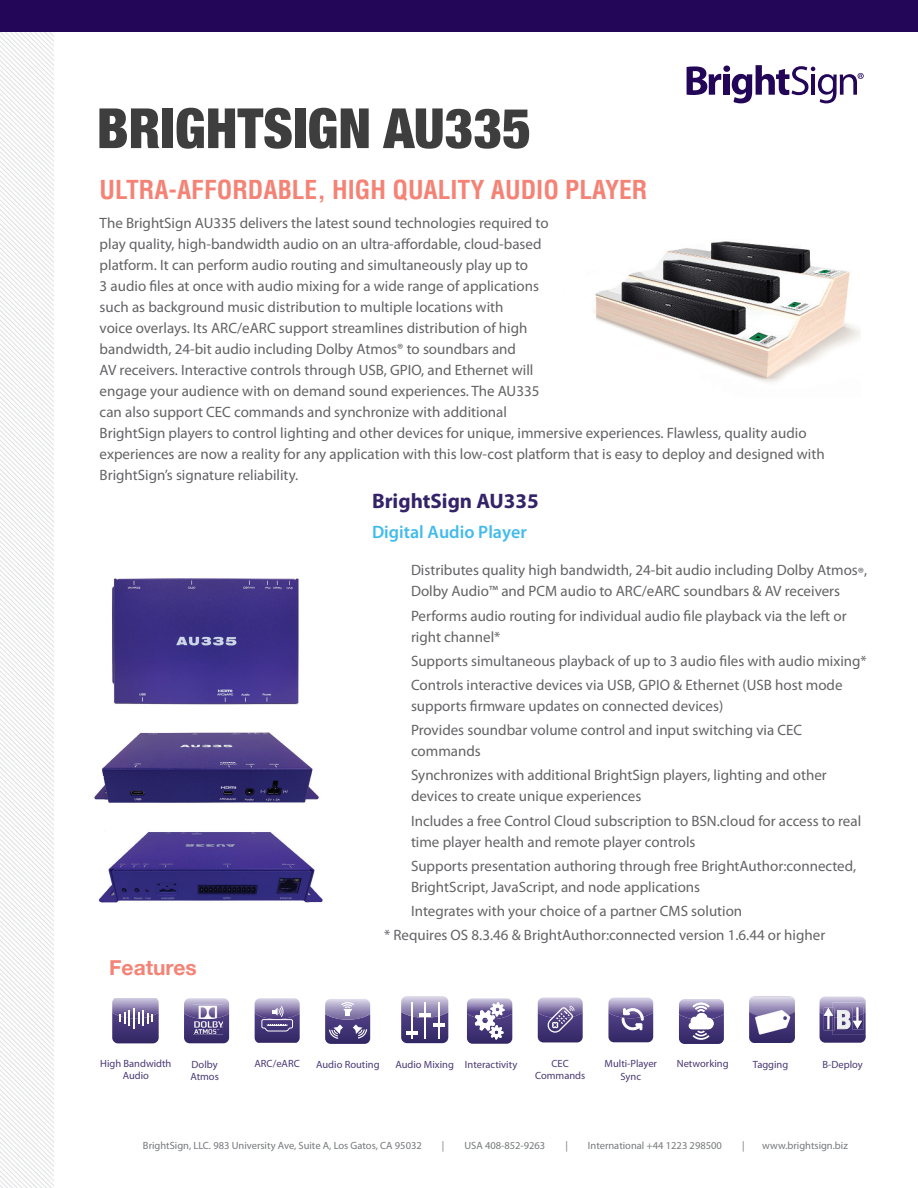
<style>
.page{position:relative;width:918px;height:1188px;background:#fff}
.page>*{position:absolute;margin:0;border:0;box-sizing:border-box;transform-origin:0 0}
.t1{font:900 condensed 55.5px "Helvetica Neue";color:#3e3e3f}
.t2{font:700 condensed 25.5px "Helvetica";color:#f48376}
.t3{font:700 21px "Myriad Pro";color:#35236a}
.t4{font:700 21px "Helvetica Neue";color:#f48376}
.t5{font:600 18px "Myriad Pro";color:#42bbec}
.Footnote{font:15px/21px "Myriad Pro";color:#636366}
.t6{font:10.5px/12.6px "Myriad Pro";color:#493974;text-align:center}
.t7{font:10.5px "Myriad Pro";color:#76787b}
</style>
<div class="page">
<img style="left:0;top:31px;width:101px;height:1157px">
<img style="left:101px;top:31px;width:817px;height:1px">
<div style="left:54px;top:32px;width:864px;height:1156px;background:#fff"></div>
<div style="left:0;top:0;width:918px;height:31px;background:#230658"></div>
<svg style="left:687px;top:66px;width:34px;height:29px"></svg>
<div style="left:724px;top:74px;width:6px;height:21px;background:#230658"></div>
<div style="left:723px;top:66px;width:7px;height:6px;background:#230658;border-radius:50%"></div>
<svg style="left:732px;top:65px;width:132px;height:38px"></svg>
<img style="left:98px;top:830px;width:225px;height:73px">
<img style="left:112px;top:578px;width:187px;height:127px">
<img style="left:467px;top:998px;width:45px;height:4px">
<svg style="left:467px;top:1002px;width:45px;height:42px"></svg>
<img style="left:749px;top:997px;width:46px;height:45px">
<svg style="left:325px;top:999px;width:45px;height:45px;background:#7e74a2"></svg>
<svg style="left:255px;top:998px;width:45px;height:34px;background:#867ba9"></svg>
<svg style="left:184px;top:1017px;width:45px;height:26px"></svg>
<img style="left:184px;top:998px;width:45px;height:19px">
<img style="left:193px;top:1019px;width:30px;height:15px">
<img style="left:193px;top:1005px;width:30px;height:14px">
<svg style="left:112px;top:998px;width:47px;height:45px;background:#756a9b"></svg>
<img style="left:820px;top:997px;width:46px;height:17px">
<img style="left:833px;top:1018px;width:32px;height:17px">
<img style="left:833px;top:1002px;width:32px;height:16px">
<svg style="left:824px;top:1007px;width:39px;height:23px"></svg>
<svg style="left:608px;top:998px;width:45px;height:33px"></svg>
<img style="left:679px;top:999px;width:45px;height:4px">
<svg style="left:679px;top:1003px;width:45px;height:41px"></svg>
<img style="left:593px;top:241px;width:268px;height:142px">
<img style="left:538px;top:998px;width:45px;height:5px">
<svg style="left:538px;top:1003px;width:45px;height:39px;background:#675a90"></svg>
<svg style="left:401px;top:1018px;width:47px;height:25px"></svg>
<img style="left:401px;top:996px;width:47px;height:22px">
<hr style="left:411px;top:1002px;width:1px;height:37px;background:#fff">
<hr style="left:438px;top:1002px;width:1px;height:37px;background:#fff">
<hr style="left:424px;top:1002px;width:2px;height:37px;background:#fff">
<hr style="left:406px;top:1031px;width:11px;height:4px;background:#fff">
<hr style="left:419px;top:1013px;width:12px;height:4px;background:#fff">
<hr style="left:433px;top:1023px;width:11px;height:4px;background:#fff">
<img style="left:94px;top:732px;width:225px;height:71px">
<h1 class="t1" style="left:97px;top:94px;width:436px">BRIGHTSIGN AU335</h1>
<h2 class="t2" style="left:100px;top:174px;width:549px">ULTRA-AFFORDABLE, HIGH QUALITY AUDIO PLAYER</h2>
<p class="Footnote" style="left:100px;top:212px;width:727px">The BrightSign AU335 delivers the latest sound technologies required to<br>play quality, high-bandwidth audio on an ultra-affordable, cloud-based<br>platform. It can perform audio routing and simultaneously play up to<br>3 audio files at once with audio mixing for a wide range of applications<br>such as background music distribution to multiple locations with<br>voice overlays. Its ARC/eARC support streamlines distribution of high<br>bandwidth, 24-bit audio including Dolby Atmos® to soundbars and<br>AV receivers. Interactive controls through USB, GPIO, and Ethernet will<br>engage your audience with on demand sound experiences. The AU335<br>can also support CEC commands and synchronize with additional<br>BrightSign players to control lighting and other devices for unique, immersive experiences. Flawless, quality audio experiences are now a reality for any application with this low-cost platform that is easy to deploy and designed with BrightSign’s signature reliability.</p>
<h2 class="t3" style="left:372px;top:487px;width:168px">BrightSign AU335</h2>
<h3 class="t5" style="left:372px;top:521px;width:156px">Digital Audio Player</h3>
<p class="Footnote" style="left:411px;top:560px;width:458px">Distributes quality high bandwidth, 24-bit audio including Dolby Atmos®,<br>Dolby Audio™ and PCM audio to ARC/eARC soundbars &amp; AV receivers</p>
<p class="Footnote" style="left:411px;top:605px;width:437px">Performs audio routing for individual audio file playback via the left or right channel*</p>
<p class="Footnote" style="left:411px;top:650px;width:457px">Supports simultaneous playback of up to 3 audio files with audio mixing*</p>
<p class="Footnote" style="left:411px;top:674px;width:433px">Controls interactive devices via USB, GPIO &amp; Ethernet (USB host mode supports firmware updates on connected devices)</p>
<p class="Footnote" style="left:411px;top:719px;width:393px">Provides soundbar volume control and input switching via CEC commands</p>
<p class="Footnote" style="left:411px;top:765px;width:417px">Synchronizes with additional BrightSign players, lighting and other devices to create unique experiences</p>
<p class="Footnote" style="left:411px;top:810px;width:452px">Includes a free Control Cloud subscription to BSN.cloud for access to real time player health and remote player controls</p>
<p class="Footnote" style="left:411px;top:855px;width:447px">Supports presentation authoring through free BrightAuthor:connected,<br>BrightScript, JavaScript, and node applications</p>
<p class="Footnote" style="left:411px;top:900px;width:333px">Integrates with your choice of a partner CMS solution</p>
<p class="Footnote" style="left:384px;top:925px;width:443px">* Requires OS 8.3.46 &amp; BrightAuthor:connected version 1.6.44 or higher</p>
<h4 class="t4" style="left:109px;top:955px;width:89px">Features</h4>
<p class="t6" style="left:100px;top:1057px;width:73px">High Bandwidth<br>Audio</p>
<p class="t6" style="left:190px;top:1058px;width:30px;text-align:left">Dolby<br>Atmos</p>
<p class="t6" style="left:255px;top:1057px;width:47px">ARC/eARC</p>
<p class="t6" style="left:316px;top:1058px;width:65px">Audio Routing</p>
<p class="t6" style="left:395px;top:1058px;width:60px">Audio Mixing</p>
<p class="t6" style="left:465px;top:1058px;width:54px">Interactivity</p>
<p class="t6" style="left:605px;top:1057px;width:54px">Multi-Player</p>
<p class="t6" style="left:822px;top:1058px;width:42px">B-Deploy</p>
<p class="t6" style="left:535px;top:1057px;width:52px">CEC<br>Commands</p>
<p class="t6" style="left:677px;top:1057px;width:53px">Networking</p>
<p class="t6" style="left:753px;top:1058px;width:37px">Tagging</p>
<p class="t6" style="left:621px;top:1070px;width:22px">Sync</p>
<p class="t7" style="left:143px;top:1139px;width:280px">BrightSign, LLC. 983 University Ave, Suite A, Los Gatos, CA 95032</p>
<p class="t7" style="left:442px;top:1139px;width:4px">|</p>
<p class="t7" style="left:464px;top:1139px;width:82px">USA 408-852-9263</p>
<p class="t7" style="left:565px;top:1139px;width:4px">|</p>
<p class="t7" style="left:588px;top:1139px;width:136px">International +44 1223 298500</p>
<p class="t7" style="left:742px;top:1139px;width:4px">|</p>
<p class="t7" style="left:762px;top:1139px;width:87px">www.brightsign.biz</p>
</div>
